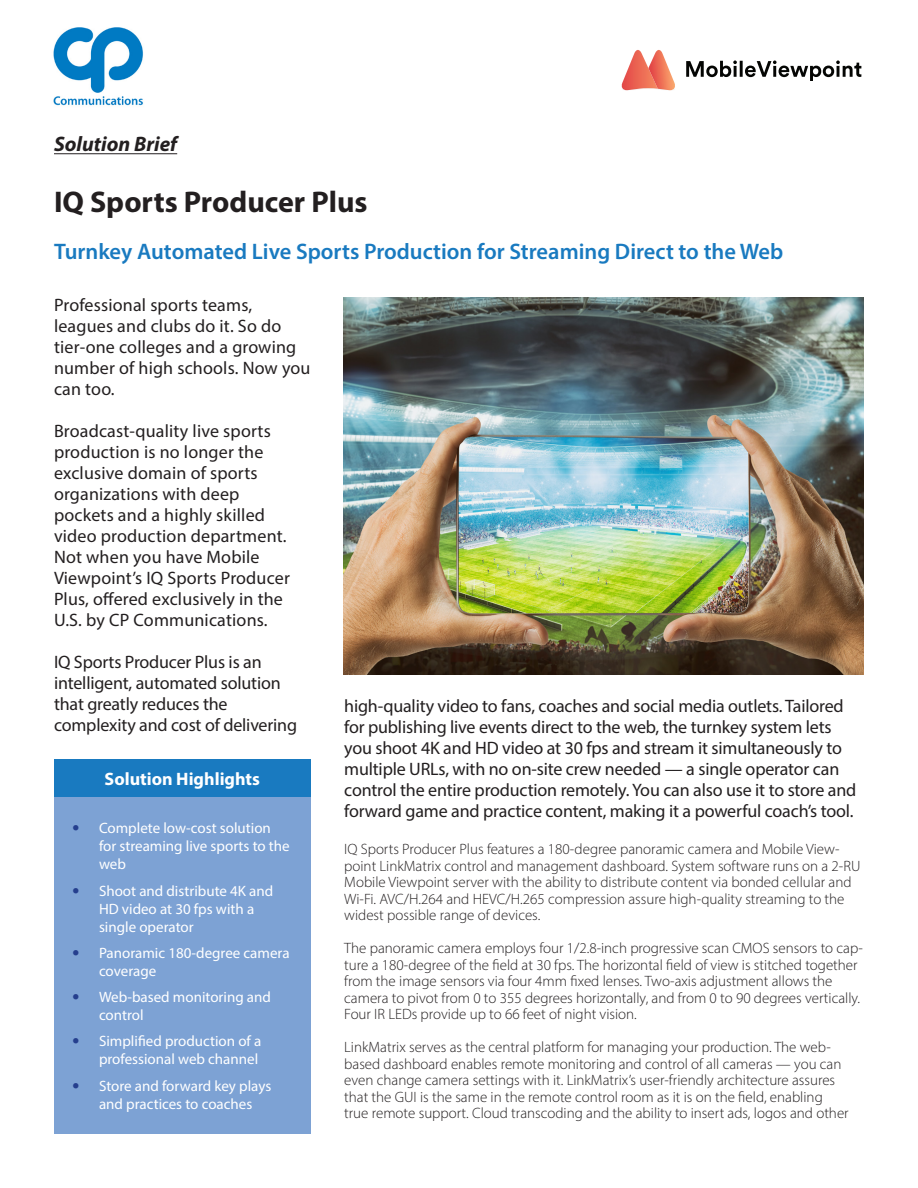
<style>
.page{position:relative;width:918px;height:1188px;background:#fff}
.page>*{position:absolute;margin:0;border:0;box-sizing:border-box;transform-origin:0 0}
.t1{font:700 30px "Myriad Pro";color:#231f20}
.Subhead{font:600 22.5px "Myriad Pro";color:#197ac0}
.Document_Category{font:italic 700 21px "Myriad Pro";color:#231f20}
.Intro_Paragraph{font:18px/21px "Myriad Pro";letter-spacing:-.01em;color:#231f20}
.Intro_Paragraph-2{font:18px/21px "Myriad Pro";letter-spacing:.01em;color:#231f20}
.Sidebar_Header{font:700 18px "Myriad Pro";color:#fff}
.t2{font:300 15px/16.5px "Myriad Pro";color:#231f20}
.t3{font:15px/18px "Myriad Pro";color:#fff}
.s1{font-family:"Avenir";font-weight:500;color:#253f8e}
</style>
<div class="page">
<img style="left:53px;top:28px;width:90px;height:78px">
<img style="left:344px;top:297px;width:520px;height:378px">
<div style="left:54px;top:796px;width:256px;height:338px;background:#7da2d4"></div>
<div style="left:54px;top:759px;width:256px;height:38px;background:#197ac0"></div>
<hr style="left:54px;top:153px;width:123px;height:1px;background:#231f20">
<svg style="left:686px;top:60px;width:175px;height:21px"></svg>
<img style="left:621px;top:50px;width:27px;height:40px">
<img style="left:648px;top:50px;width:27px;height:40px">
<p class="Document_Category" style="left:54px;top:130px;width:125px">Solution Brief</p>
<p class="t1" style="left:54px;top:182px;width:315px">IQ Sports Producer Plus</p>
<p class="Subhead" style="left:54px;top:237px;width:731px">Turnkey Automated Live Sports Production for Streaming Direct to the Web</p>
<p class="Intro_Paragraph-2" style="left:54px;top:294px;width:258px">Professional sports teams, leagues and clubs do it. So do tier-one colleges and a growing number of high schools. Now you can too.</p>
<p class="Intro_Paragraph-2" style="left:54px;top:420px;width:237px">Broadcast-quality live sports production is no longer the exclusive domain of sports organizations with deep pockets and a highly skilled video production department.<br>Not when you have Mobile<br>Viewpoint’s IQ Sports Producer<br>Plus, offered exclusively in the<br>U.S. by CP Communications.</p>
<p class="Intro_Paragraph" style="left:54px;top:651px;width:245px">IQ Sports Producer Plus is an intelligent, automated solution that greatly reduces the complexity and cost of delivering</p>
<p class="Intro_Paragraph" style="left:344px;top:695px;width:514px">high-quality video to fans, coaches and social media outlets. Tailored for publishing live events direct to the web, the turnkey system lets you shoot 4K and HD video at 30 fps and stream it simultaneously to multiple URLs, with no on-site crew needed — a single operator can control the entire production remotely. You can also use it to store and forward game and practice content, making it a powerful coach’s tool.</p>
<p class="t2" style="left:344px;top:841px;width:518px">IQ Sports Producer Plus features a 180-degree panoramic camera and Mobile View&shy;point LinkMatrix control and management dashboard. System software runs on a 2-RU Mobile Viewpoint server with the ability to distribute content via bonded cellular and Wi-Fi. AVC/H.264 and HEVC/H.265 compression assure high-quality streaming to the widest possible range of devices.</p>
<p class="t2" style="left:344px;top:940px;width:520px">The panoramic camera employs four 1/2.8-inch progressive scan CMOS sensors to cap&shy;ture a 180-degree of the field at 30 fps. The horizontal field of view is stitched together from the image sensors via four 4mm fixed lenses. Two-axis adjustment allows the camera to pivot from 0 to 355 degrees horizontally, and from 0 to 90 degrees vertically.<br>Four IR LEDs provide up to 66 feet of night vision.</p>
<p class="t2" style="left:344px;top:1039px;width:506px">LinkMatrix serves as the central platform for managing your production. The web&shy;based dashboard enables remote monitoring and control of all cameras — you can even change camera settings with it. LinkMatrix’s user-friendly architecture assures that the GUI is the same in the remote control room as it is on the field, enabling true remote support. Cloud transcoding and the ability to insert ads, logos and other</p>
<p class="Sidebar_Header" style="left:104px;top:767px;width:157px">Solution Highlights</p>
<p class="t3" style="left:99px;top:819px;width:192px;text-indent:-27px"><span class="s1">•</span> Complete low-cost solution for streaming live sports to the web</p>
<p class="t3" style="left:99px;top:881px;width:176px;text-indent:-27px"><span class="s1">•</span> Shoot and distribute 4K and<br>HD video at 30 fps with a single operator</p>
<p class="t3" style="left:99px;top:943px;width:192px;text-indent:-27px"><span class="s1">•</span> Panoramic 180-degree camera coverage</p>
<p class="t3" style="left:99px;top:988px;width:174px;text-indent:-27px"><span class="s1">•</span> Web-based monitoring and control</p>
<p class="t3" style="left:72px;top:1032px;width:191px;text-align:right"><span class="s1">•</span> Simplified production of a professional web channel</p>
<p class="t3" style="left:72px;top:1076px;width:201px;text-align:center"><span class="s1">•</span> Store and forward key plays and practices to coaches</p>
</div>
